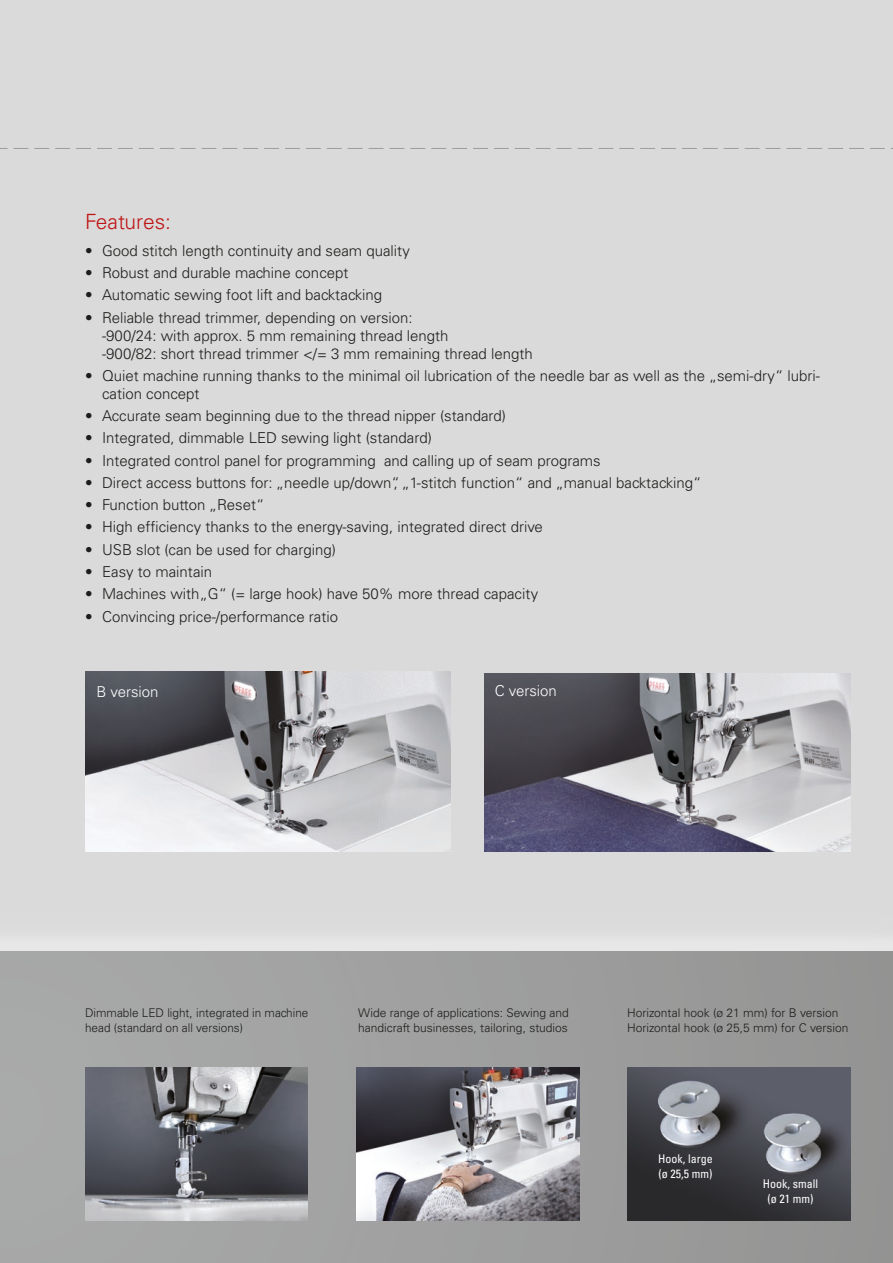
<style>
.page{position:relative;width:893px;height:1263px;background:#fff}
.page>*{position:absolute;margin:0;border:0;box-sizing:border-box;transform-origin:0 0}
.t1{font:300 21px "Univers";color:#bf1515}
.t2{font:300 15px/18px "Univers";color:#1d1d1b}
.Einzug4{font:300 15px "Univers";color:#fff}
.Titel_3{font:300 12px/14.4px "Univers";color:#1d1d1b}
.Titel_3-2{font:condensed 12px/15px "Univers LT Std";color:#fff;text-align:center}
</style>
<div class="page">
<div style="left:0;top:0;width:893px;height:891px;background:#dadada"></div>
<div style="left:0;top:891px;width:893px;height:372px;background:#dbdbdb"></div>
<div style="left:0;top:951px;width:893px;height:312px;background:linear-gradient(to right,#aaaaab,#949493)"></div>
<img style="left:628px;top:1067px;width:222px;height:153px">
<img style="left:85px;top:1067px;width:223px;height:153px">
<img style="left:357px;top:1067px;width:223px;height:153px">
<svg style="left:0;top:148px;width:893px;height:1px"></svg>
<img style="left:85px;top:672px;width:366px;height:180px">
<img style="left:485px;top:674px;width:365px;height:178px">
<p class="t1" style="left:85px;top:209px;width:88px">Features:</p>
<p class="t2" style="left:85px;top:242px;width:326px">• Good stitch length continuity and seam quality</p>
<p class="t2" style="left:85px;top:264px;width:265px">• Robust and durable machine concept</p>
<p class="t2" style="left:85px;top:286px;width:299px">• Automatic sewing foot lift and backtacking</p>
<p class="t2" style="left:102px;top:308px;width:432px;text-indent:-17px">• Reliable thread trimmer, depending on version:<br>-900/24: with approx. 5 mm remaining thread length<br>-900/82: short thread trimmer &lt;/= 3 mm remaining thread length</p>
<p class="t2" style="left:102px;top:367px;width:719px;text-indent:-17px">• Quiet machine running thanks to the minimal oil lubrication of the needle bar as well as the „semi-dry“ lubri&shy;cation concept</p>
<p class="t2" style="left:85px;top:407px;width:422px">• Accurate seam beginning due to the thread nipper (standard)</p>
<p class="t2" style="left:85px;top:429px;width:348px">• Integrated, dimmable LED sewing light (standard)</p>
<p class="t2" style="left:85px;top:451px;width:517px">• Integrated control panel for programming and calling up of seam programs</p>
<p class="t2" style="left:85px;top:474px;width:618px">• Direct access buttons for: „needle up/down“, „1-stitch function“ and „manual backtacking“</p>
<p class="t2" style="left:85px;top:496px;width:181px">• Function button „Reset“</p>
<p class="t2" style="left:85px;top:518px;width:459px">• High efficiency thanks to the energy-saving, integrated direct drive</p>
<p class="t2" style="left:85px;top:540px;width:252px">• USB slot (can be used for charging)</p>
<p class="t2" style="left:85px;top:563px;width:129px">• Easy to maintain</p>
<p class="t2" style="left:85px;top:585px;width:455px">• Machines with„G“ (= large hook) have 50% more thread capacity</p>
<p class="t2" style="left:85px;top:607px;width:254px">• Convincing price-/performance ratio</p>
<p class="Einzug4" style="left:96px;top:682px;width:64px">B version</p>
<p class="Einzug4" style="left:495px;top:681px;width:64px">C version</p>
<p class="Titel_3" style="left:85px;top:1006px;width:225px">Dimmable LED light, integrated in machine head (standard on all versions)</p>
<p class="Titel_3" style="left:358px;top:1006px;width:212px">Wide range of applications: Sewing and handicraft businesses, tailoring, studios</p>
<p class="Titel_3" style="left:627px;top:1006px;width:223px;line-height:15px">Horizontal hook (ø 21 mm) for B version<br>Horizontal hook (ø 25,5 mm) for C version</p>
<p class="Titel_3-2" style="left:658px;top:1151px;width:56px;text-align:left">Hook, large (ø 25,5 mm)</p>
<p class="Titel_3-2" style="left:763px;top:1176px;width:57px">Hook, small (ø 21 mm)</p>
</div>
